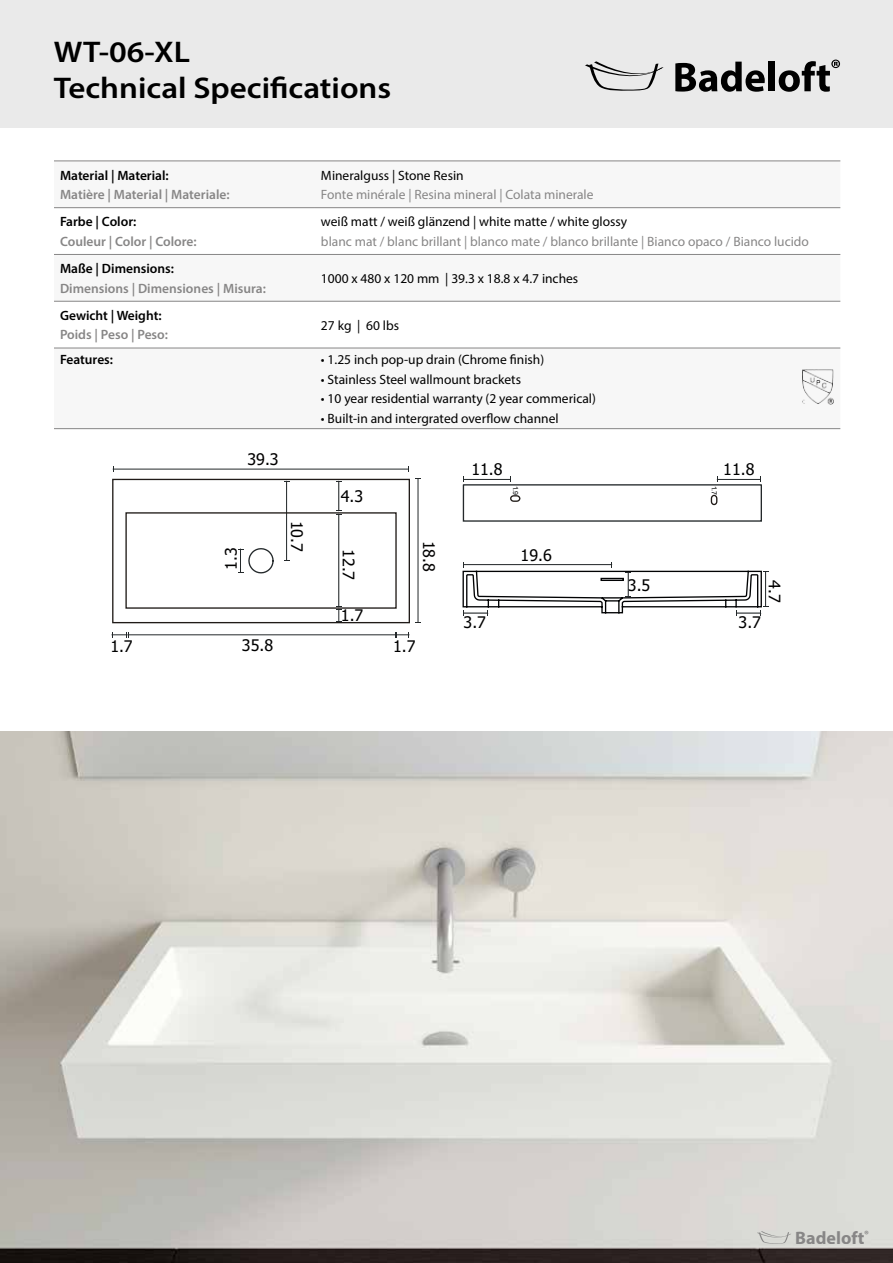
<style>
.page{position:relative;width:893px;height:1263px;background:#fff}
.page>*{position:absolute;margin:0;border:0;box-sizing:border-box;transform-origin:0 0}
.t1{font:600 30px/36px "Myriad Pro";color:#000;scale:1.1 1}
.t2{font:700 18px "Myriad Pro";color:#878686}
.t3{font:16.05px "Tahoma";color:#000}
.t4{font:16.05px "Tahoma";color:#020100}
.t5{font:13.5px "Myriad Pro";color:#000}
.t6{font:13.5px "Myriad Pro";color:#878686}
.t7{font:600 13.5px "Myriad Pro";color:#878686}
.t8{font:600 13.5px "Myriad Pro";color:#000}
.t9{font:7.05px "Arial";color:#010203}
</style>
<div class="page">
<div style="left:0;top:0;width:893px;height:128px;background:#eaeaea"></div>
<svg style="left:675px;top:62px;width:90px;height:29px"></svg>
<div style="left:768px;top:62px;width:7px;height:29px;background:#000"></div>
<svg style="left:779px;top:60px;width:61px;height:31px"></svg>
<svg style="left:585px;top:61px;width:79px;height:30px"></svg>
<img style="left:0;top:731px;width:893px;height:532px">
<hr style="left:113px;top:469px;width:295px;height:1px;background:#24292b">
<hr style="left:128px;top:634px;width:268px;height:1px;background:#24292b">
<svg style="left:112px;top:632px;width:17px;height:5px"></svg>
<svg style="left:395px;top:632px;width:14px;height:5px"></svg>
<svg style="left:112px;top:478px;width:309px;height:146px"></svg>
<svg style="left:462px;top:562px;width:306px;height:54px"></svg>
<svg style="left:462px;top:477px;width:300px;height:45px"></svg>
<svg style="left:757px;top:1231px;width:34px;height:13px"></svg>
<svg style="left:54px;top:300px;width:786px;height:1px"></svg>
<hr style="left:54px;top:161px;width:261px;height:1px;background:#878686">
<hr style="left:315px;top:161px;width:525px;height:1px;background:#878686">
<hr style="left:54px;top:207px;width:261px;height:1px;background:#878686">
<hr style="left:315px;top:207px;width:525px;height:1px;background:#878686">
<hr style="left:54px;top:254px;width:261px;height:1px;background:#878686">
<hr style="left:315px;top:254px;width:525px;height:1px;background:#878686">
<hr style="left:54px;top:301px;width:261px;height:1px;background:#878686">
<hr style="left:315px;top:301px;width:525px;height:1px;background:#878686">
<hr style="left:54px;top:348px;width:261px;height:1px;background:#878686">
<hr style="left:315px;top:348px;width:525px;height:1px;background:#878686">
<hr style="left:54px;top:428px;width:261px;height:1px;background:#878686">
<hr style="left:315px;top:428px;width:525px;height:1px;background:#878686">
<img style="left:802px;top:370px;width:32px;height:35px">
<h1 class="t1" style="left:54px;top:33px;width:308px">WT-06-XL<br>Technical Specifications</h1>
<p class="t8" style="left:60px;top:166px;width:110px">Material | Material:</p>
<p class="t7" style="left:60px;top:186px;width:171px">Matière | Material | Materiale:</p>
<p class="t8" style="left:60px;top:213px;width:78px">Farbe | Color:</p>
<p class="t7" style="left:60px;top:233px;width:138px">Couleur | Color | Colore:</p>
<p class="t8" style="left:60px;top:260px;width:116px">Maße | Dimensions:</p>
<p class="t7" style="left:60px;top:279px;width:207px">Dimensions | Dimensiones | Misura:</p>
<p class="t8" style="left:60px;top:307px;width:103px">Gewicht | Weight:</p>
<p class="t7" style="left:60px;top:326px;width:110px">Poids | Peso | Peso:</p>
<p class="t5" style="left:321px;top:167px;width:144px">Mineralguss | Stone Resin</p>
<p class="t6" style="left:321px;top:186px;width:274px">Fonte minérale | Resina mineral | Colata minerale</p>
<p class="t5" style="left:321px;top:213px;width:308px">weiß matt / weiß glänzend | white matte / white glossy</p>
<p class="t6" style="left:321px;top:233px;width:489px">blanc mat / blanc brillant | blanco mate / blanco brillante | Bianco opaco / Bianco lucido</p>
<p class="t5" style="left:321px;top:270px;width:259px">1000 x 480 x 120 mm | 39.3 x 18.8 x 4.7 inches</p>
<p class="t5" style="left:321px;top:317px;width:80px">27 kg | 60 lbs</p>
<p class="t8" style="left:60px;top:351px;width:55px">Features:</p>
<p class="t5" style="left:321px;top:351px;width:225px">• 1.25 inch pop-up drain (Chrome finish)</p>
<p class="t5" style="left:321px;top:371px;width:202px">• Stainless Steel wallmount brackets</p>
<p class="t5" style="left:321px;top:390px;width:276px">• 10 year residential warranty (2 year commerical)</p>
<p class="t5" style="left:321px;top:410px;width:239px">• Built-in and intergrated overflow channel</p>
<p class="t4" style="left:248px;top:449px;width:33px">39.3</p>
<p class="t4" style="left:220px;top:570px;width:24px;rotate:-90deg">1.3</p>
<p class="t3" style="left:308px;top:520px;width:33px;rotate:90deg">10.7</p>
<p class="t3" style="left:110px;top:635px;width:24px">1.7</p>
<p class="t3" style="left:242px;top:634px;width:33px">35.8</p>
<p class="t3" style="left:341px;top:485px;width:24px">4.3</p>
<p class="t3" style="left:359px;top:549px;width:33px;rotate:90deg">12.7</p>
<p class="t3" style="left:341px;top:605px;width:24px">1.7</p>
<p class="t4" style="left:440px;top:541px;width:33px;rotate:90deg">18.8</p>
<p class="t3" style="left:393px;top:635px;width:24px">1.7</p>
<p class="t3" style="left:471px;top:459px;width:33px">11.8</p>
<p class="t3" style="left:723px;top:459px;width:33px">11.8</p>
<p class="t9" style="left:719px;top:485px;width:11px;rotate:90deg">1.7</p>
<p class="t9" style="left:520px;top:485px;width:11px;rotate:90deg">1.9</p>
<p class="t3" style="left:521px;top:544px;width:33px">19.6</p>
<p class="t3" style="left:628px;top:574px;width:24px">3.5</p>
<p class="t3" style="left:464px;top:611px;width:24px">3.7</p>
<p class="t3" style="left:739px;top:611px;width:24px">3.7</p>
<p class="t4" style="left:785px;top:580px;width:24px;rotate:90deg">4.7</p>
<h2 class="t2" style="left:795px;top:1226px;width:75px">Badeloft<sup>®</sup></h2>
</div>
